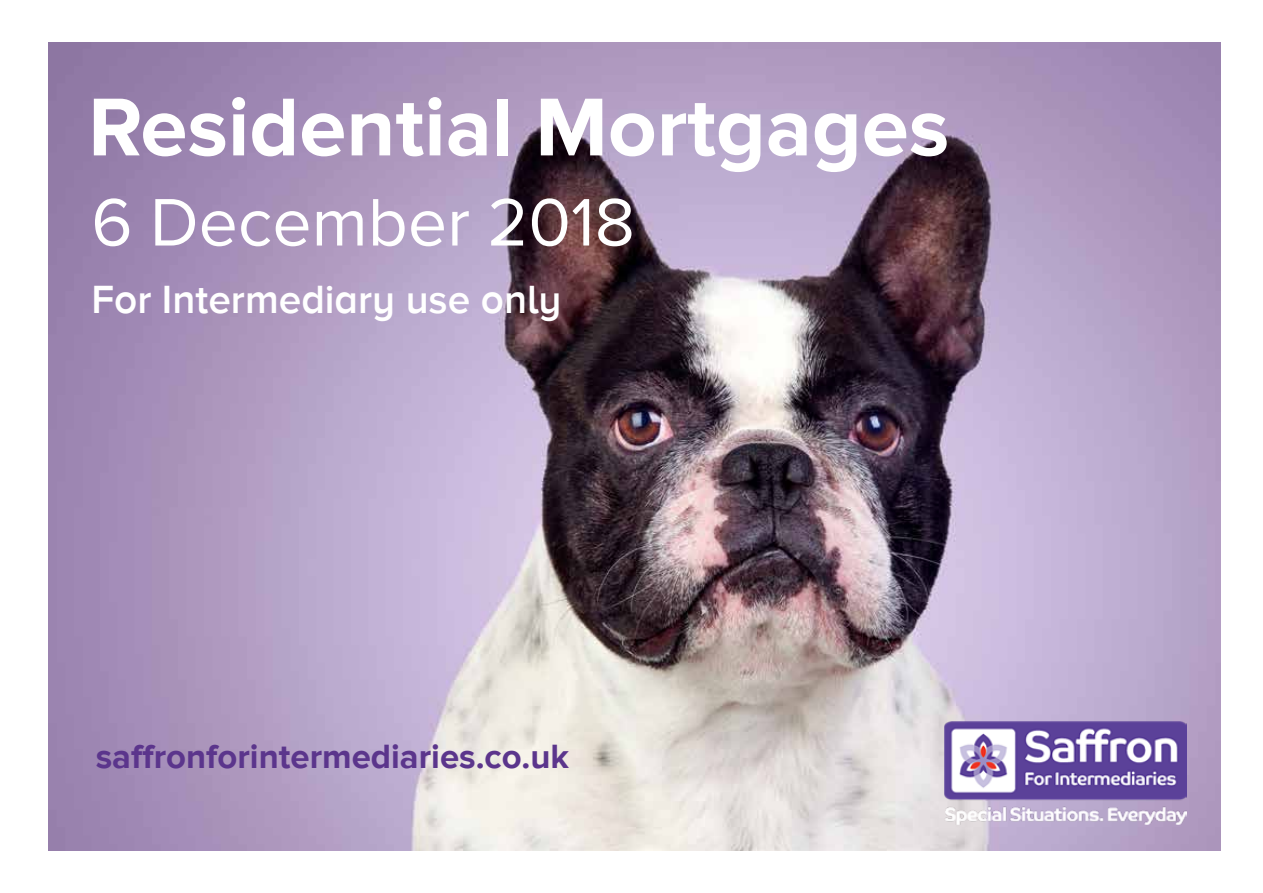
<style>
.page{position:relative;width:1263px;height:893px;background:#fff}
.page>*{position:absolute;margin:0;border:0;box-sizing:border-box;transform-origin:0 0}
.t1{font:700 85.05px "Proxima Nova";color:#fff}
.t2{font:69.6px "Proxima Nova A";color:#fff}
.t3{font:600 40.5px "Proxima Nova A";color:#fff}
.t4{font:700 34.65px "Proxima Nova";color:#5b358c}
</style>
<div class="page">
<img style="left:48px;top:42px;width:1172px;height:808px">
<img style="left:944px;top:721px;width:242px;height:104px">
<h1 class="t1" style="left:88px;top:78px;width:862px">Residential Mortgages</h1>
<h2 class="t2" style="left:91px;top:184px;width:545px">6 December 2018</h2>
<p class="t3" style="left:91px;top:276px;width:472px">For Intermediary use only</p>
<p class="t4" style="left:96px;top:737px;width:475px">saffronforintermediaries.co.uk</p>
</div>
